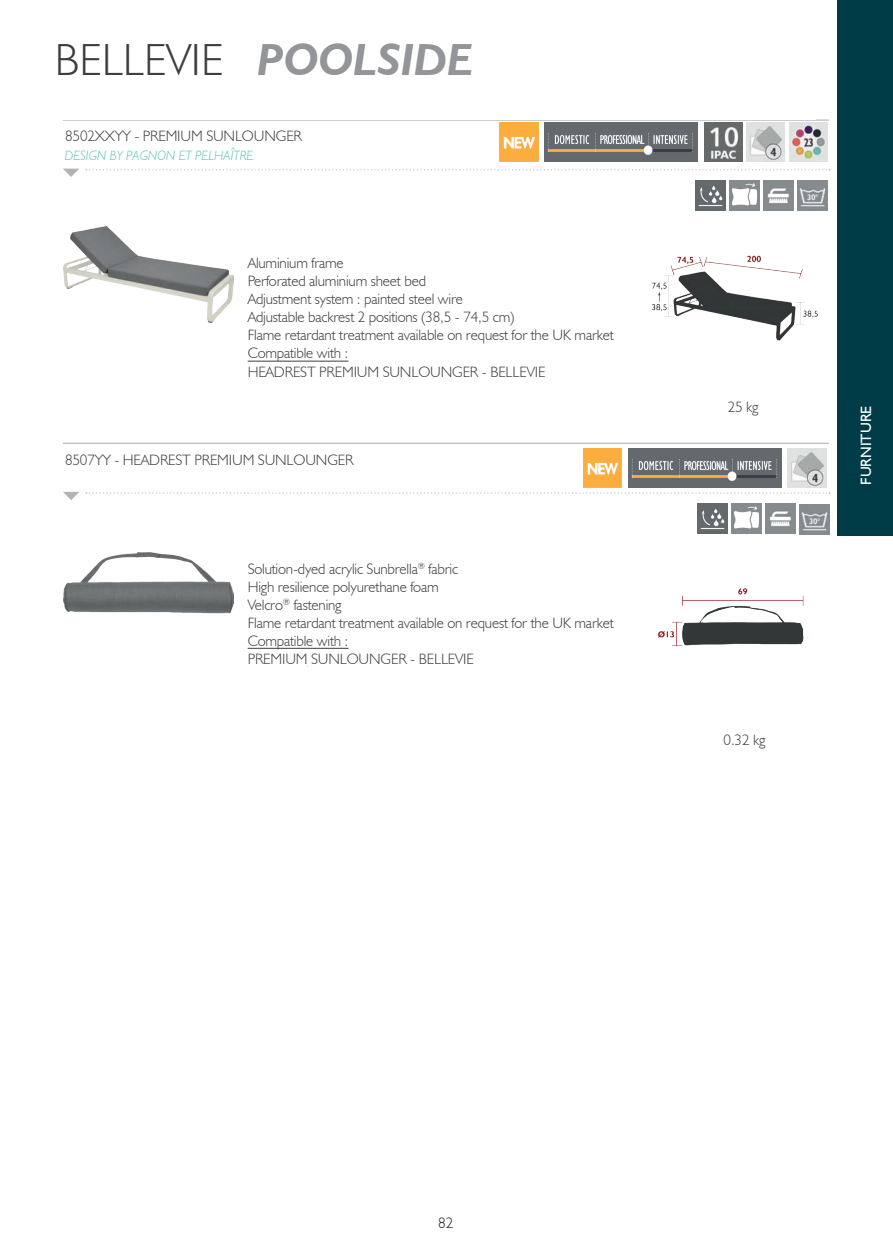
<style>
.page{position:relative;width:893px;height:1251px;background:#fff}
.page>*{position:absolute;margin:0;border:0;box-sizing:border-box;transform-origin:0 0}
.t1{font:300 45px "Humanist 521 BT";color:#3e3e3f}
.t2{font:300 15px/18px "Humanist 521 BT";letter-spacing:-.01em;color:#3e3e3f}
.t3{font:15px "Humanist 521 BT";color:#fff}
.t4{font:300 15px "Humanist 521 BT";color:#231f20}
.t5{font:italic 300 13.5px "Humanist 521 BT";color:#5fc5ba}
.s1{font-weight:700;font-style:italic;color:#939598}
</style>
<div class="page">
<div style="left:838px;top:0;width:55px;height:535px;background:#003b48"></div>
<svg style="left:86px;top:492px;width:744px;height:1px"></svg>
<hr style="left:63px;top:442px;width:766px;height:2px;background:#b2b3b7">
<hr style="left:248px;top:648px;width:100px;height:1px;background:#3e3e3f">
<svg style="left:63px;top:491px;width:16px;height:9px"></svg>
<svg style="left:86px;top:169px;width:744px;height:1px"></svg>
<hr style="left:63px;top:119px;width:766px;height:2px;background:#b2b3b7">
<hr style="left:248px;top:361px;width:100px;height:1px;background:#3e3e3f">
<img style="left:696px;top:180px;width:29px;height:30px">
<img style="left:730px;top:180px;width:29px;height:30px">
<img style="left:764px;top:180px;width:29px;height:30px">
<img style="left:798px;top:180px;width:29px;height:30px">
<img style="left:500px;top:123px;width:38px;height:38px">
<img style="left:545px;top:123px;width:153px;height:38px">
<img style="left:704px;top:123px;width:38px;height:38px">
<img style="left:747px;top:123px;width:38px;height:38px">
<img style="left:789px;top:123px;width:38px;height:38px">
<svg style="left:63px;top:168px;width:16px;height:9px"></svg>
<img style="left:584px;top:448px;width:38px;height:39px">
<img style="left:628px;top:448px;width:153px;height:39px">
<img style="left:788px;top:448px;width:38px;height:39px">
<img style="left:697px;top:503px;width:30px;height:30px">
<img style="left:731px;top:503px;width:30px;height:30px">
<img style="left:765px;top:503px;width:30px;height:30px">
<img style="left:799px;top:504px;width:30px;height:30px">
<img style="left:64px;top:226px;width:170px;height:96px">
<img style="left:652px;top:255px;width:166px;height:86px">
<img style="left:64px;top:552px;width:170px;height:62px">
<img style="left:658px;top:588px;width:146px;height:58px">
<h1 class="t1" style="left:55px;top:32px;width:420px">BELLEVIE <span class="s1">POOLSIDE</span></h1>
<p class="t2" style="left:65px;top:127px;width:238px">8502XXYY - PREMIUM SUNLOUNGER</p>
<p class="t5" style="left:65px;top:147px;width:190px">DESIGN BY PAGNON ET PELHAÎTRE</p>
<p class="t2" style="left:248px;top:254px;width:368px">Aluminium frame<br>Perforated aluminium sheet bed<br>Adjustment system : painted steel wire<br>Adjustable backrest 2 positions (38,5 - 74,5 cm)<br>Flame retardant treatment available on request for the UK market Compatible with :<br>HEADREST PREMIUM SUNLOUNGER - BELLEVIE</p>
<p class="t2" style="left:65px;top:450px;width:290px">8507YY - HEADREST PREMIUM SUNLOUNGER</p>
<p class="t2" style="left:248px;top:559px;width:368px">Solution-dyed acrylic Sunbrella<sup>®</sup> fabric<br>High resilience polyurethane foam<br>Velcro<sup>®</sup> fastening<br>Flame retardant treatment available on request for the UK market Compatible with :<br>PREMIUM SUNLOUNGER - BELLEVIE</p>
<p class="t2" style="left:728px;top:397px;width:32px">25 kg</p>
<p class="t3" style="left:857px;top:485px;width:81px;rotate:-90deg">FURNITURE</p>
<p class="t2" style="left:724px;top:730px;width:43px">0.32 kg</p>
<p class="t4" style="left:438px;top:1213px;width:17px">82</p>
</div>
